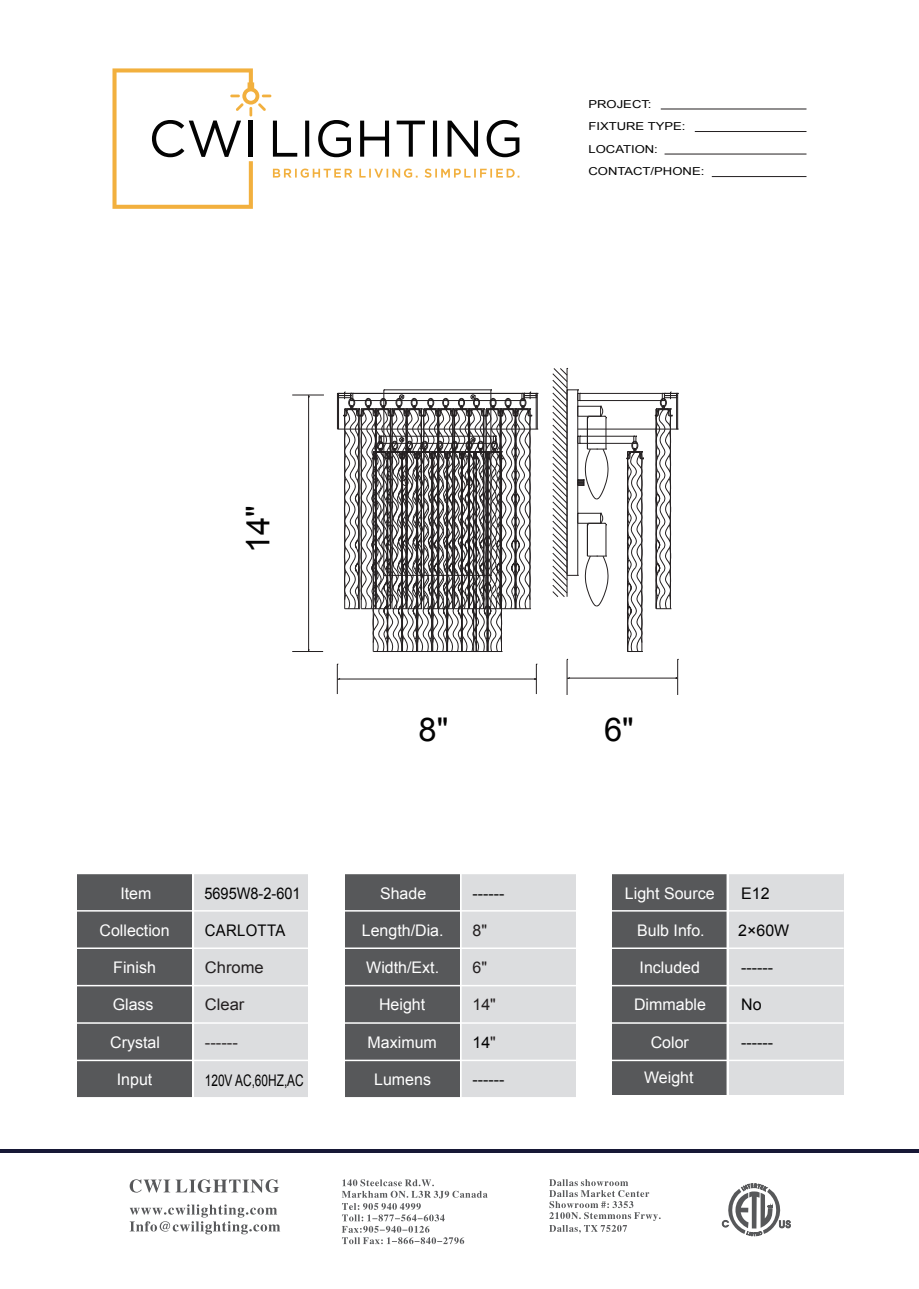
<style>
.page{position:relative;width:919px;height:1289px;background:#fff}
.page>*{position:absolute;margin:0;border:0;box-sizing:border-box;transform-origin:0 0}
.t1{font:32.7px "Arial";color:#030303}
.t2{font:16.05px "Arial";color:#fff}
.t3{font:16.05px "Arial";color:#030303}
.t4{font:16.05px "Arial";color:#231f20;scale:1.04 1}
.t5{font:16.05px "Arial";color:#030303;scale:.74 1}
.t6{font:16.05px "Arial";color:#030303;scale:.91 1}
.t7{font:16.05px "Arial";letter-spacing:.02em;color:#030303;scale:.93 1}
.t8{font:16.05px "Arial";color:#231f20}
.t9{font:10.95px/22.4px "Arial";color:#030303;scale:1.19 1}
.s1{color:#231f20}
</style>
<div class="page">
<hr style="left:1px;top:1149px;width:917px;height:4px;background:#171836">
<svg style="left:721px;top:1183px;width:70px;height:53px"></svg>
<svg style="left:342px;top:1179px;width:145px;height:65px"></svg>
<svg style="left:549px;top:1179px;width:111px;height:54px"></svg>
<svg style="left:130px;top:1179px;width:149px;height:13px"></svg>
<svg style="left:130px;top:1204px;width:150px;height:30px"></svg>
<div style="left:612px;top:873px;width:115px;height:221px;background:#57585a"></div>
<div style="left:77px;top:873px;width:115px;height:224px;background:#57585a"></div>
<div style="left:345px;top:873px;width:114px;height:224px;background:#57585a"></div>
<div style="left:728px;top:873px;width:115px;height:221px;background:#dcdddf"></div>
<div style="left:193px;top:873px;width:115px;height:224px;background:#dcdddf"></div>
<div style="left:461px;top:873px;width:115px;height:224px;background:#dcdddf"></div>
<hr style="left:76px;top:872px;width:767px;height:2px;background:#fff">
<hr style="left:76px;top:910px;width:767px;height:1px;background:#fff">
<hr style="left:76px;top:947px;width:767px;height:2px;background:#fff">
<hr style="left:76px;top:984px;width:767px;height:2px;background:#fff">
<hr style="left:76px;top:1022px;width:767px;height:1px;background:#fff">
<hr style="left:76px;top:1059px;width:767px;height:2px;background:#fff">
<hr style="left:192px;top:857px;width:2px;height:240px;background:#fff">
<hr style="left:726px;top:857px;width:2px;height:240px;background:#fff">
<hr style="left:677px;top:659px;width:1px;height:36px;background:#231f20">
<hr style="left:566px;top:659px;width:1px;height:36px;background:#231f20">
<hr style="left:569px;top:677px;width:106px;height:1px;background:#231f20">
<hr style="left:292px;top:651px;width:30px;height:1px;background:#231f20">
<hr style="left:292px;top:394px;width:31px;height:1px;background:#231f20">
<hr style="left:308px;top:397px;width:1px;height:252px;background:#231f20">
<hr style="left:536px;top:664px;width:1px;height:30px;background:#231f20">
<hr style="left:337px;top:664px;width:1px;height:30px;background:#231f20">
<hr style="left:339px;top:678px;width:195px;height:1px;background:#231f20">
<hr style="left:580px;top:400px;width:82px;height:1px;background:#231f20">
<hr style="left:580px;top:393px;width:82px;height:1px;background:#231f20">
<hr style="left:580px;top:443px;width:53px;height:1px;background:#231f20">
<hr style="left:580px;top:436px;width:53px;height:1px;background:#231f20">
<hr style="left:577px;top:428px;width:99px;height:1px;background:#231f20">
<svg style="left:552px;top:367px;width:56px;height:240px"></svg>
<svg style="left:626px;top:436px;width:18px;height:216px"></svg>
<svg style="left:654px;top:391px;width:24px;height:218px"></svg>
<svg style="left:337px;top:389px;width:201px;height:263px"></svg>
<hr style="left:660px;top:109px;width:146px;height:1px;background:#231f20">
<hr style="left:694px;top:131px;width:112px;height:1px;background:#231f20">
<hr style="left:664px;top:154px;width:142px;height:1px;background:#231f20">
<hr style="left:711px;top:176px;width:95px;height:1px;background:#231f20">
<svg style="left:112px;top:68px;width:407px;height:141px"></svg>
<p class="t9" style="left:588px;top:93px;width:99px">PROJECT:<br>FIXTURE TYPE:<br>LOCATION:<br>CONTACT/PHONE:</p>
<h1 class="t1" style="left:236px;top:553px;width:49px;rotate:-90deg">14"</h1>
<h1 class="t1" style="left:418px;top:707px;width:31px">8"</h1>
<h1 class="t1" style="left:604px;top:707px;width:31px">6"</h1>
<p class="t2" style="left:120px;top:882px;width:33px">Item</p>
<p class="t2" style="left:99px;top:920px;width:72px">Collection</p>
<p class="t2" style="left:113px;top:957px;width:44px">Finish</p>
<p class="t2" style="left:113px;top:994px;width:42px">Glass</p>
<p class="t2" style="left:110px;top:1031px;width:51px">Crystal</p>
<p class="t2" style="left:117px;top:1068px;width:37px">Input</p>
<p class="t2" style="left:380px;top:882px;width:48px">Shade</p>
<p class="t2" style="left:362px;top:920px;width:83px">Length/Dia.</p>
<p class="t2" style="left:366px;top:957px;width:74px">Width/Ext.</p>
<p class="t2" style="left:379px;top:994px;width:48px">Height</p>
<p class="t2" style="left:367px;top:1031px;width:71px">Maximum</p>
<p class="t2" style="left:625px;top:882px;width:91px">Light Source</p>
<p class="t2" style="left:637px;top:920px;width:69px">Bulb Info.</p>
<p class="t2" style="left:639px;top:957px;width:62px">Included</p>
<p class="t2" style="left:634px;top:994px;width:73px">Dimmable</p>
<p class="t2" style="left:650px;top:1031px;width:40px">Color</p>
<p class="t6" style="left:204px;top:882px;width:107px">5695W8-2-601</p>
<p class="t3" style="left:472px;top:882px;width:33px">------</p>
<p class="t8" style="left:472px;top:920px;width:16px">8"</p>
<p class="t7" style="left:205px;top:920px;width:88px">CARLOTTA</p>
<p class="t4" style="left:205px;top:957px;width:58px">Chrome</p>
<p class="t8" style="left:472px;top:957px;width:16px">6"</p>
<p class="t4" style="left:205px;top:994px;width:40px">Clear</p>
<p class="t8" style="left:472px;top:994px;width:25px">14"</p>
<p class="t3" style="left:472px;top:1031px;width:25px">14<span class="s1">"</span></p>
<p class="t3" style="left:472px;top:1068px;width:33px">------</p>
<p class="t4" style="left:205px;top:1031px;width:33px">------</p>
<p class="t2" style="left:374px;top:1068px;width:58px">Lumens</p>
<p class="t2" style="left:644px;top:1066px;width:51px">Weight</p>
<p class="t5" style="left:205px;top:1069px;width:135px">120V AC,60HZ,AC</p>
<p class="t3" style="left:741px;top:882px;width:30px">E12</p>
<p class="t3" style="left:738px;top:920px;width:53px">2×60W</p>
<p class="t3" style="left:741px;top:957px;width:33px">------</p>
<p class="t3" style="left:741px;top:994px;width:22px">No</p>
<p class="t3" style="left:741px;top:1031px;width:33px">------</p>
</div>
